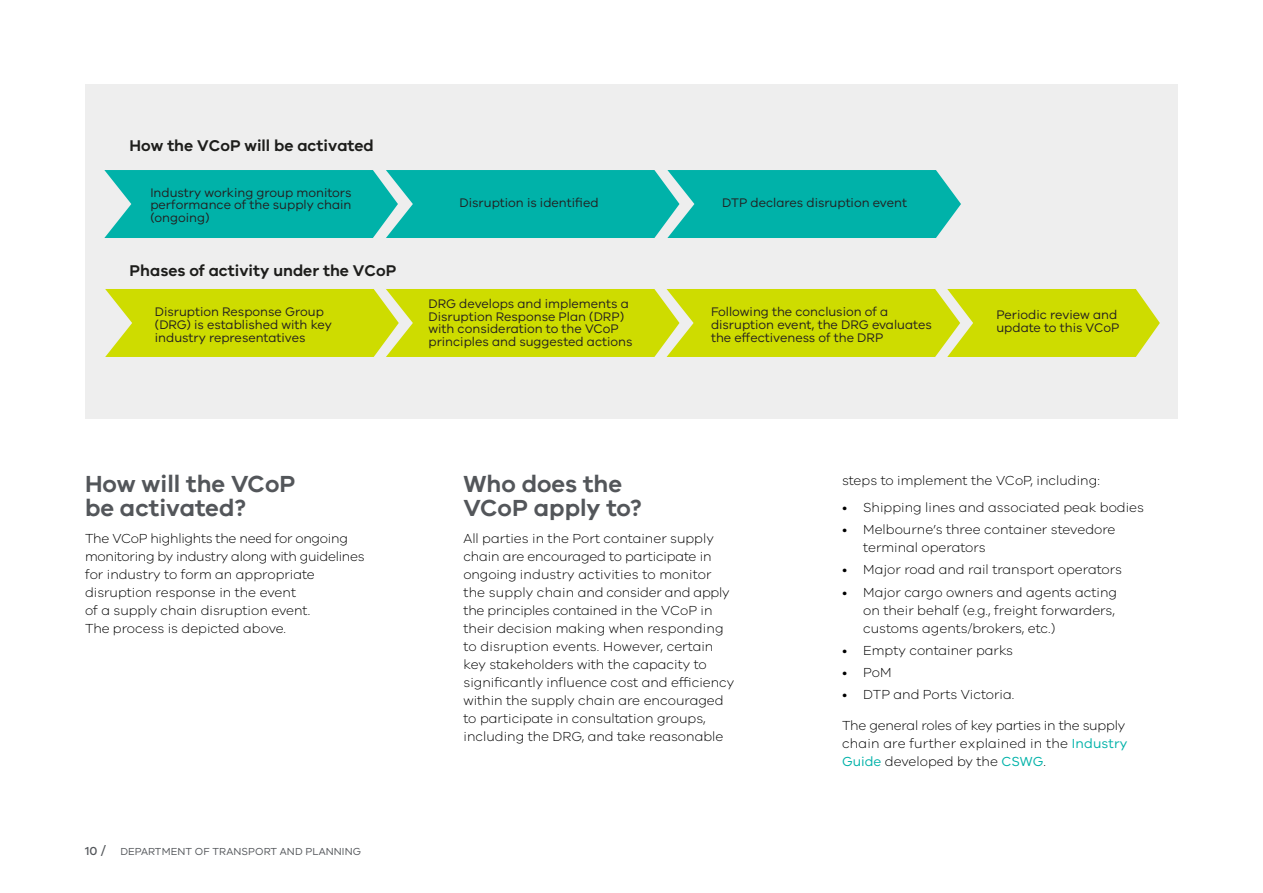
<style>
.page{position:relative;width:1263px;height:893px;background:#fff}
.page>*{position:absolute;margin:0;border:0;box-sizing:border-box;transform-origin:0 0}
.t1{font:600 24px/24px "VIC";color:#53565a}
.t2{font:600 16.05px "VIC";color:#1d1d1b}
.t3{font:300 13.5px/18px "VIC";color:#000}
.t4{font:12.75px/12.8px "VIC";color:#231f20}
.t5{font:10.5px "VIC";letter-spacing:.01em;color:#53565a}
.s1{font-weight:500;font-size:12px}
.s2{font-weight:500;font-size:13.5px}
.s3{font-weight:400;color:#00b2a9}
</style>
<div class="page">
<div style="left:85px;top:85px;width:1093px;height:334px;background:#eee"></div>
<div style="left:104px;top:170px;width:857px;height:68px;background:#00b2a9"></div>
<div style="left:105px;top:289px;width:1055px;height:68px;background:#cedc00"></div>
<p class="t2" style="left:130px;top:136px;width:246px">How the VCoP will be activated</p>
<p class="t4" style="left:150px;top:186px;width:203px;text-align:justify">Industry working group monitors performance of the supply chain (ongoing)</p>
<p class="t4" style="left:460px;top:196px;width:140px">Disruption is identified</p>
<p class="t4" style="left:722px;top:196px;width:186px">DTP declares disruption event</p>
<p class="t2" style="left:130px;top:261px;width:268px">Phases of activity under the VCoP</p>
<p class="t4" style="left:155px;top:305px;width:178px">Disruption Response Group (DRG) is established with key industry representatives</p>
<p class="t4" style="left:428px;top:297px;width:206px">DRG develops and implements a<br>Disruption Response Plan (DRP) with consideration to the VCoP principles and suggested actions</p>
<p class="t4" style="left:711px;top:305px;width:222px">Following the conclusion of a disruption event, the DRG evaluates the effectiveness of the DRP</p>
<p class="t4" style="left:996px;top:308px;width:124px">Periodic review and update to this VCoP</p>
<h1 class="t1" style="left:85px;top:472px;width:212px">How will the VCoP be activated?</h1>
<p class="t3" style="left:85px;top:529px;width:281px">The VCoP highlights the need for ongoing monitoring by industry along with guidelines for industry to form an appropriate disruption response in the event<br>of a supply chain disruption event.<br>The process is depicted above.</p>
<p class="t5" style="left:85px;top:845px;width:278px"><span class="s1">10</span> <span class="s2">/</span> DEPARTMENT OF TRANSPORT AND PLANNING</p>
<h1 class="t1" style="left:463px;top:472px;width:180px">Who does the<br>VCoP apply to?</h1>
<p class="t3" style="left:463px;top:529px;width:272px">All parties in the Port container supply chain are encouraged to participate in ongoing industry activities to monitor the supply chain and consider and apply the principles contained in the VCoP in their decision making when responding to disruption events. However, certain key stakeholders with the capacity to significantly influence cost and efficiency within the supply chain are encouraged to participate in consultation groups, including the DRG, and take reasonable</p>
<p class="t3" style="left:842px;top:471px;width:259px">steps to implement the VCoP, including:</p>
<p class="t3" style="left:842px;top:498px;width:304px">• Shipping lines and associated peak bodies</p>
<p class="t3" style="left:863px;top:520px;width:254px;text-indent:-21px">• Melbourne’s three container stevedore terminal operators</p>
<p class="t3" style="left:842px;top:560px;width:281px">• Major road and rail transport operators</p>
<p class="t3" style="left:863px;top:582px;width:255px;text-indent:-21px">• Major cargo owners and agents acting on their behalf (e.g., freight forwarders, customs agents/brokers, etc.)</p>
<p class="t3" style="left:842px;top:641px;width:173px">• Empty container parks</p>
<p class="t3" style="left:842px;top:663px;width:51px">• PoM</p>
<p class="t3" style="left:842px;top:685px;width:174px">• DTP and Ports Victoria.</p>
<p class="t3" style="left:842px;top:716px;width:287px">The general roles of key parties in the supply chain are further explained in the <span class="s3">Industry<br>Guide</span> developed by the <span class="s3">CSWG</span>.</p>
</div>
